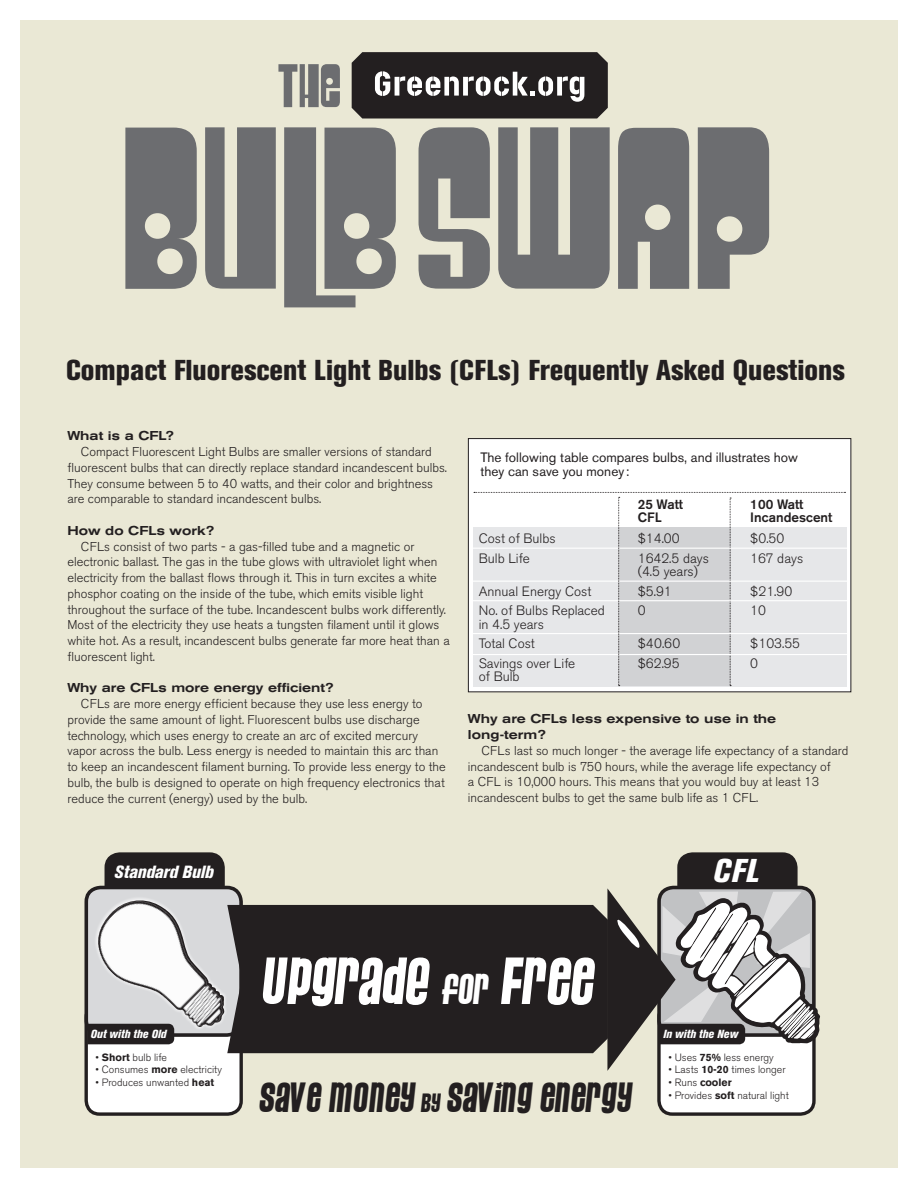
<style>
.page{position:relative;width:918px;height:1188px;background:#fff}
.page>*{position:absolute;margin:0;border:0;box-sizing:border-box;transform-origin:0 0}
.t1{font:226.5px "Velcro";color:#6c6d70}
.t2{font:70.05px "Pussycat Sassy";color:#fff}
.t3{font:60.3px "Velcro";color:#6c6d70}
.t4{font:43.95px "Pussycat Sassy";color:#231f20}
.t5{font:italic 800 condensed 32.7px "Akzidenz Grotesk BE";color:#fff}
.t6{font:800 condensed 28.5px "Akzidenz Grotesk BE";color:#231f20}
.t7{font:italic 800 condensed 17.55px "Akzidenz Grotesk BE";color:#fff}
.t8{font:300 13.5px "Akzidenz Grotesk BE";color:#231f20}
.t9{font:13.5px/13.5px "Akzidenz Grotesk BE";color:#231f20}
.t10{font:500 13.5px "Akzidenz Grotesk BE";color:#231f20}
.t11{font:300 12.75px/15.8px "Akzidenz Grotesk BE";color:#231f20}
.t12{font:500 expanded 12.75px "Akzidenz Grotesk BE";color:#231f20;scale:.95 1}
.t13{font:italic 800 condensed 11.7px "Akzidenz Grotesk BE";color:#fff}
.t14{font:300 10.5px "Akzidenz Grotesk BE";color:#231f20}
.t15{font:700 10.5px "Akzidenz Grotesk BE";color:#231f20}
.s1{font-weight:700}
.s2{font-size:45px}
.s3{font-size:27.6px}
.s4{font-weight:300}
</style>
<div class="page">
<div style="left:20px;top:20px;width:878px;height:1148px;background:#eae8d5"></div>
<svg style="left:352px;top:52px;width:256px;height:67px;background:#433f40"></svg>
<div style="left:679px;top:854px;width:117px;height:45px;background:#231f20;border-radius:14px"></div>
<div style="left:677px;top:852px;width:121px;height:48px;border:3px solid #231f20;border-radius:14px"></div>
<div style="left:659px;top:1004px;width:155px;height:110px;background:#fff;border-radius:14px"></div>
<div style="left:657px;top:1002px;width:159px;height:114px;border:3px solid #231f20;border-radius:14px"></div>
<div style="left:106px;top:854px;width:117px;height:45px;background:#231f20;border-radius:14px"></div>
<div style="left:105px;top:852px;width:120px;height:48px;border:3px solid #231f20;border-radius:14px"></div>
<div style="left:86px;top:1004px;width:155px;height:110px;background:#fff;border-radius:14px"></div>
<div style="left:85px;top:1002px;width:158px;height:114px;border:3px solid #231f20;border-radius:14px"></div>
<img style="left:84px;top:880px;width:154px;height:175px">
<div style="left:277px;top:905px;width:330px;height:148px;background:#231f20"></div>
<svg style="left:607px;top:888px;width:213px;height:183px"></svg>
<svg style="left:86px;top:890px;width:191px;height:191px"></svg>
<div style="left:468px;top:439px;width:383px;height:253px;background:#fff"></div>
<div style="left:468px;top:438px;width:383px;height:254px;border:1px solid #231f20"></div>
<svg style="left:474px;top:492px;width:371px;height:194px"></svg>
<p class="t3" style="left:276px;top:51px;width:65px">THE</p>
<p class="t1" style="left:117px;top:78px;width:654px">BULBSWAP</p>
<p class="t6" style="left:66px;top:353px;width:781px">Compact Fluorescent Light Bulbs (CFLs) Frequently Asked Questions</p>
<p class="t12" style="left:67px;top:428px;width:114px">What is a CFL?</p>
<p class="t11" style="left:67px;top:444px;width:381px;text-indent:14px">Compact Fluorescent Light Bulbs are smaller versions of standard fluorescent bulbs that can directly replace standard incandescent bulbs.<br>They consume between 5 to 40 watts, and their color and brightness are comparable to standard incandescent bulbs.</p>
<p class="t12" style="left:67px;top:523px;width:156px">How do CFLs work?</p>
<p class="t11" style="left:67px;top:539px;width:384px;text-indent:14px">CFLs consist of two parts - a gas-filled tube and a magnetic or electronic ballast. The gas in the tube glows with ultraviolet light when electricity from the ballast flows through it. This in turn excites a white phosphor coating on the inside of the tube, which emits visible light throughout the surface of the tube. Incandescent bulbs work differently.<br>Most of the electricity they use heats a tungsten filament until it glows white hot. As a result, incandescent bulbs generate far more heat than a fluorescent light.</p>
<p class="t12" style="left:67px;top:680px;width:281px">Why are CFLs more energy efficient?</p>
<p class="t11" style="left:67px;top:696px;width:357px;text-indent:14px">CFLs are more energy efficient because they use less energy to provide the same amount of light. Fluorescent bulbs use discharge technology, which uses energy to create an arc of excited mercury</p>
<p class="t11" style="left:67px;top:743px;width:380px">vapor across the bulb. Less energy is needed to maintain this arc than to keep an incandescent filament burning. To provide less energy to the bulb, the bulb is designed to operate on high frequency electronics that reduce the current (energy) used by the bulb.</p>
<p class="t9" style="left:481px;top:451px;width:319px">The following table compares bulbs, and illustrates how they can save you money :</p>
<p class="t10" style="left:638px;top:496px;width:47px">25 Watt</p>
<p class="t10" style="left:750px;top:496px;width:55px">100 Watt</p>
<p class="t10" style="left:638px;top:509px;width:26px">CFL</p>
<p class="t10" style="left:750px;top:509px;width:84px">Incandescent</p>
<p class="t8" style="left:479px;top:531px;width:78px">Cost of Bulbs</p>
<p class="t8" style="left:638px;top:531px;width:43px">$14.00</p>
<p class="t8" style="left:750px;top:531px;width:36px">$0.50</p>
<p class="t8" style="left:479px;top:550px;width:52px">Bulb Life</p>
<p class="t8" style="left:638px;top:550px;width:73px">1642.5 days</p>
<p class="t8" style="left:750px;top:550px;width:54px">167 days</p>
<p class="t8" style="left:638px;top:564px;width:62px">(4.5 years)</p>
<p class="t8" style="left:479px;top:583px;width:114px">Annual Energy Cost</p>
<p class="t8" style="left:638px;top:583px;width:36px">$5.91</p>
<p class="t8" style="left:750px;top:583px;width:44px">$21.90</p>
<p class="t8" style="left:479px;top:603px;width:128px">No. of Bulbs Replaced</p>
<p class="t8" style="left:638px;top:603px;width:9px">0</p>
<p class="t8" style="left:750px;top:603px;width:17px">10</p>
<p class="t8" style="left:479px;top:616px;width:67px">in 4.5 years</p>
<p class="t8" style="left:479px;top:636px;width:57px">Total Cost</p>
<p class="t8" style="left:638px;top:636px;width:44px">$40.60</p>
<p class="t8" style="left:750px;top:636px;width:51px">$103.55</p>
<p class="t8" style="left:479px;top:655px;width:98px">Savings over Life</p>
<p class="t8" style="left:638px;top:655px;width:43px">$62.95</p>
<p class="t8" style="left:750px;top:655px;width:9px">0</p>
<p class="t8" style="left:479px;top:669px;width:42px">of Bulb</p>
<p class="t12" style="left:468px;top:712px;width:326px">Why are CFLs less expensive to use in the</p>
<p class="t12" style="left:468px;top:727px;width:83px">long-term?</p>
<p class="t11" style="left:468px;top:743px;width:382px;text-indent:14px">CFLs last so much longer - the average life expectancy of a standard incandescent bulb is 750 hours, while the average life expectancy of<br>a CFL is 10,000 hours. This means that you would buy at least 13 incandescent bulbs to get the same bulb life as 1 CFL.</p>
<p class="t7" style="left:114px;top:862px;width:101px">Standard Bulb</p>
<p class="t5" style="left:713px;top:853px;width:47px">CFL</p>
<p class="t13" style="left:91px;top:1028px;width:77px">Out with the Old</p>
<p class="t14" style="left:96px;top:1051px;width:73px">• <span class="s1">Short</span> bulb life</p>
<p class="t14" style="left:96px;top:1064px;width:128px">• Consumes <span class="s1">more</span> electricity</p>
<p class="t14" style="left:96px;top:1077px;width:120px">• Produces unwanted <span class="s1">heat</span></p>
<p class="t2" style="left:262px;top:942px;width:334px">UPGRADE <span class="s2">FOR</span> FREE</p>
<p class="t4" style="left:259px;top:1073px;width:375px">SAVE MONEY <span class="s3">BY</span> SAVING ENERGY</p>
<p class="t13" style="left:663px;top:1027px;width:76px">In with the New</p>
<p class="t14" style="left:668px;top:1051px;width:107px">• Uses <span class="s1">75%</span> less energy</p>
<p class="t14" style="left:668px;top:1064px;width:119px">• Lasts <span class="s1">10-20</span> times longer</p>
<p class="t15" style="left:668px;top:1076px;width:65px"><span class="s4">• Runs</span> cooler</p>
<p class="t14" style="left:668px;top:1090px;width:122px">• Provides <span class="s1">soft</span> natural light</p>
</div>
